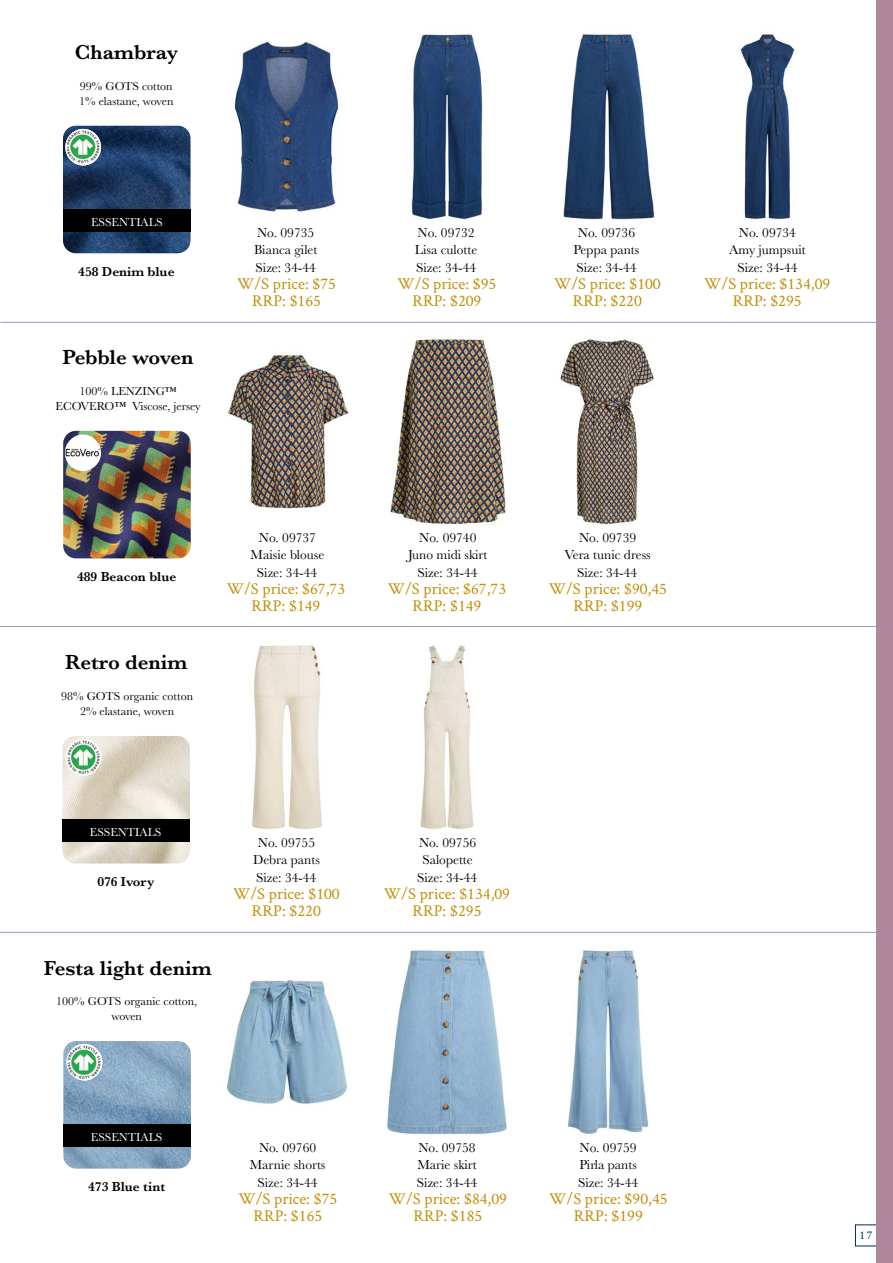
<style>
.page{position:relative;width:893px;height:1263px;background:#fff}
.page>*{position:absolute;margin:0;border:0;box-sizing:border-box;transform-origin:0 0}
.t1{font:600 21px "Baskerville";color:#000}
.t2{font:600 21px "Baskerville";letter-spacing:-.02em;color:#000}
.t3{font:16.5px "Crimson Text";color:#c28f0b}
.t4{font:13.5px "Baskerville";color:#000}
.t5{font:600 13.5px "Baskerville";color:#000}
.t6{font:12px/15px "Baskerville";color:#000;text-align:center}
.t7{font:12px "Baskerville";color:#fff}
.t8{font:12px "Crimson Text";color:#002c5d}
</style>
<div class="page">
<hr style="left:0;top:322px;width:893px;height:1px;background:#283583">
<hr style="left:0;top:626px;width:892px;height:1px;background:#283583">
<hr style="left:0;top:932px;width:892px;height:1px;background:#283583">
<div style="left:877px;top:0;width:16px;height:1263px;background:#af879a"></div>
<img style="left:63px;top:126px;width:128px;height:127px">
<img style="left:234px;top:41px;width:105px;height:171px">
<img style="left:411px;top:34px;width:72px;height:186px">
<img style="left:740px;top:33px;width:55px;height:187px">
<img style="left:563px;top:34px;width:92px;height:186px">
<div style="left:63px;top:209px;width:128px;height:23px;background:#000"></div>
<img style="left:65px;top:129px;width:36px;height:36px;border-radius:18px">
<img style="left:63px;top:431px;width:128px;height:127px">
<img style="left:223px;top:353px;width:126px;height:156px">
<img style="left:390px;top:335px;width:117px;height:190px">
<img style="left:559px;top:337px;width:96px;height:188px">
<img style="left:62px;top:736px;width:128px;height:127px">
<img style="left:252px;top:645px;width:70px;height:185px">
<img style="left:420px;top:645px;width:54px;height:185px">
<div style="left:62px;top:819px;width:127px;height:23px;background:#000"></div>
<img style="left:66px;top:739px;width:35px;height:37px;border-radius:18px">
<img style="left:63px;top:1041px;width:128px;height:127px">
<img style="left:226px;top:979px;width:122px;height:125px">
<img style="left:387px;top:945px;width:120px;height:190px">
<img style="left:567px;top:950px;width:82px;height:185px">
<img style="left:67px;top:1044px;width:35px;height:36px;border-radius:18px">
<div style="left:63px;top:1124px;width:127px;height:23px;background:#000"></div>
<div style="left:65px;top:435px;width:36px;height:36px;background:#fff;border-radius:50%"></div>
<img style="left:65px;top:443px;width:36px;height:20px">
<h1 class="t1" style="left:75px;top:38px;width:104px">Chambray</h1>
<p class="t6" style="left:79px;top:79px;width:96px;text-align:left">99% GOTS cotton<br>1% elastane, woven</p>
<p class="t7" style="left:91px;top:214px;width:73px">ESSENTIALS</p>
<p class="t5" style="left:78px;top:262px;width:98px">458 Denim blue</p>
<h1 class="t2" style="left:63px;top:343px;width:133px">Pebble woven</h1>
<p class="t6" style="left:56px;top:384px;width:147px">100% LENZING™<br>ECOVERO™ Viscose, jersey</p>
<p class="t4" style="left:257px;top:224px;width:59px">No. 09735</p>
<p class="t4" style="left:418px;top:224px;width:59px">No. 09732</p>
<p class="t4" style="left:578px;top:224px;width:59px">No. 09736</p>
<p class="t4" style="left:739px;top:224px;width:59px">No. 09734</p>
<p class="t4" style="left:254px;top:241px;width:65px">Bianca gilet</p>
<p class="t4" style="left:415px;top:241px;width:64px">Lisa culotte</p>
<p class="t4" style="left:574px;top:241px;width:67px">Peppa pants</p>
<p class="t4" style="left:729px;top:241px;width:78px">Amy jumpsuit</p>
<p class="t4" style="left:256px;top:259px;width:62px">Size: 34-44</p>
<p class="t4" style="left:416px;top:259px;width:62px">Size: 34-44</p>
<p class="t4" style="left:576px;top:259px;width:62px">Size: 34-44</p>
<p class="t4" style="left:737px;top:259px;width:62px">Size: 34-44</p>
<p class="t3" style="left:237px;top:272px;width:100px">W/S price: $75</p>
<p class="t3" style="left:397px;top:272px;width:100px">W/S price: $95</p>
<p class="t3" style="left:554px;top:272px;width:108px">W/S price: $100</p>
<p class="t3" style="left:704px;top:272px;width:128px">W/S price: $134,09</p>
<p class="t3" style="left:252px;top:289px;width:70px">RRP: $165</p>
<p class="t3" style="left:413px;top:289px;width:70px">RRP: $209</p>
<p class="t3" style="left:573px;top:289px;width:70px">RRP: $220</p>
<p class="t3" style="left:733px;top:289px;width:70px">RRP: $295</p>
<p class="t5" style="left:77px;top:567px;width:101px">489 Beacon blue</p>
<h1 class="t1" style="left:65px;top:648px;width:124px">Retro denim</h1>
<p class="t6" style="left:61px;top:689px;width:133px">98% GOTS organic cotton<br>2% elastane, woven</p>
<p class="t4" style="left:259px;top:529px;width:59px">No. 09737</p>
<p class="t4" style="left:419px;top:529px;width:59px">No. 09740</p>
<p class="t4" style="left:579px;top:529px;width:59px">No. 09739</p>
<p class="t4" style="left:251px;top:546px;width:75px">Maisie blouse</p>
<p class="t4" style="left:408px;top:546px;width:81px">Juno midi skirt</p>
<p class="t4" style="left:565px;top:546px;width:88px">Vera tunic dress</p>
<p class="t4" style="left:257px;top:564px;width:62px">Size: 34-44</p>
<p class="t4" style="left:417px;top:564px;width:62px">Size: 34-44</p>
<p class="t4" style="left:577px;top:564px;width:62px">Size: 34-44</p>
<p class="t3" style="left:227px;top:577px;width:120px">W/S price: $67,73</p>
<p class="t3" style="left:388px;top:577px;width:120px">W/S price: $67,73</p>
<p class="t3" style="left:549px;top:577px;width:120px">W/S price: $90,45</p>
<p class="t3" style="left:252px;top:594px;width:70px">RRP: $149</p>
<p class="t3" style="left:413px;top:594px;width:70px">RRP: $149</p>
<p class="t3" style="left:573px;top:594px;width:70px">RRP: $199</p>
<p class="t7" style="left:90px;top:825px;width:73px">ESSENTIALS</p>
<p class="t5" style="left:97px;top:872px;width:58px">076 Ivory</p>
<h1 class="t1" style="left:44px;top:953px;width:170px">Festa light denim</h1>
<p class="t6" style="left:56px;top:994px;width:142px">100% GOTS organic cotton, woven</p>
<p class="t4" style="left:258px;top:834px;width:59px">No. 09755</p>
<p class="t4" style="left:419px;top:834px;width:59px">No. 09756</p>
<p class="t4" style="left:253px;top:851px;width:68px">Debra pants</p>
<p class="t4" style="left:422px;top:851px;width:52px">Salopette</p>
<p class="t4" style="left:256px;top:869px;width:62px">Size: 34-44</p>
<p class="t4" style="left:417px;top:869px;width:62px">Size: 34-44</p>
<p class="t3" style="left:233px;top:882px;width:108px">W/S price: $100</p>
<p class="t3" style="left:384px;top:882px;width:128px">W/S price: $134,09</p>
<p class="t3" style="left:252px;top:899px;width:70px">RRP: $220</p>
<p class="t3" style="left:413px;top:899px;width:70px">RRP: $295</p>
<p class="t7" style="left:91px;top:1130px;width:73px">ESSENTIALS</p>
<p class="t5" style="left:88px;top:1177px;width:79px">473 Blue tint</p>
<p class="t4" style="left:259px;top:1139px;width:59px">No. 09760</p>
<p class="t4" style="left:418px;top:1139px;width:59px">No. 09758</p>
<p class="t4" style="left:580px;top:1139px;width:59px">No. 09759</p>
<p class="t4" style="left:250px;top:1156px;width:77px">Marnie shorts</p>
<p class="t4" style="left:417px;top:1156px;width:61px">Marie skirt</p>
<p class="t4" style="left:579px;top:1156px;width:59px">Pirla pants</p>
<p class="t4" style="left:257px;top:1174px;width:62px">Size: 34-44</p>
<p class="t4" style="left:417px;top:1174px;width:62px">Size: 34-44</p>
<p class="t4" style="left:578px;top:1174px;width:62px">Size: 34-44</p>
<p class="t3" style="left:238px;top:1187px;width:100px">W/S price: $75</p>
<p class="t3" style="left:389px;top:1187px;width:120px">W/S price: $84,09</p>
<p class="t3" style="left:549px;top:1187px;width:120px">W/S price: $90,45</p>
<p class="t3" style="left:253px;top:1204px;width:70px">RRP: $165</p>
<p class="t3" style="left:413px;top:1204px;width:70px">RRP: $185</p>
<p class="t3" style="left:574px;top:1204px;width:70px">RRP: $199</p>
<p class="t8" style="left:860px;top:1226px;width:14px">17</p>
</div>
